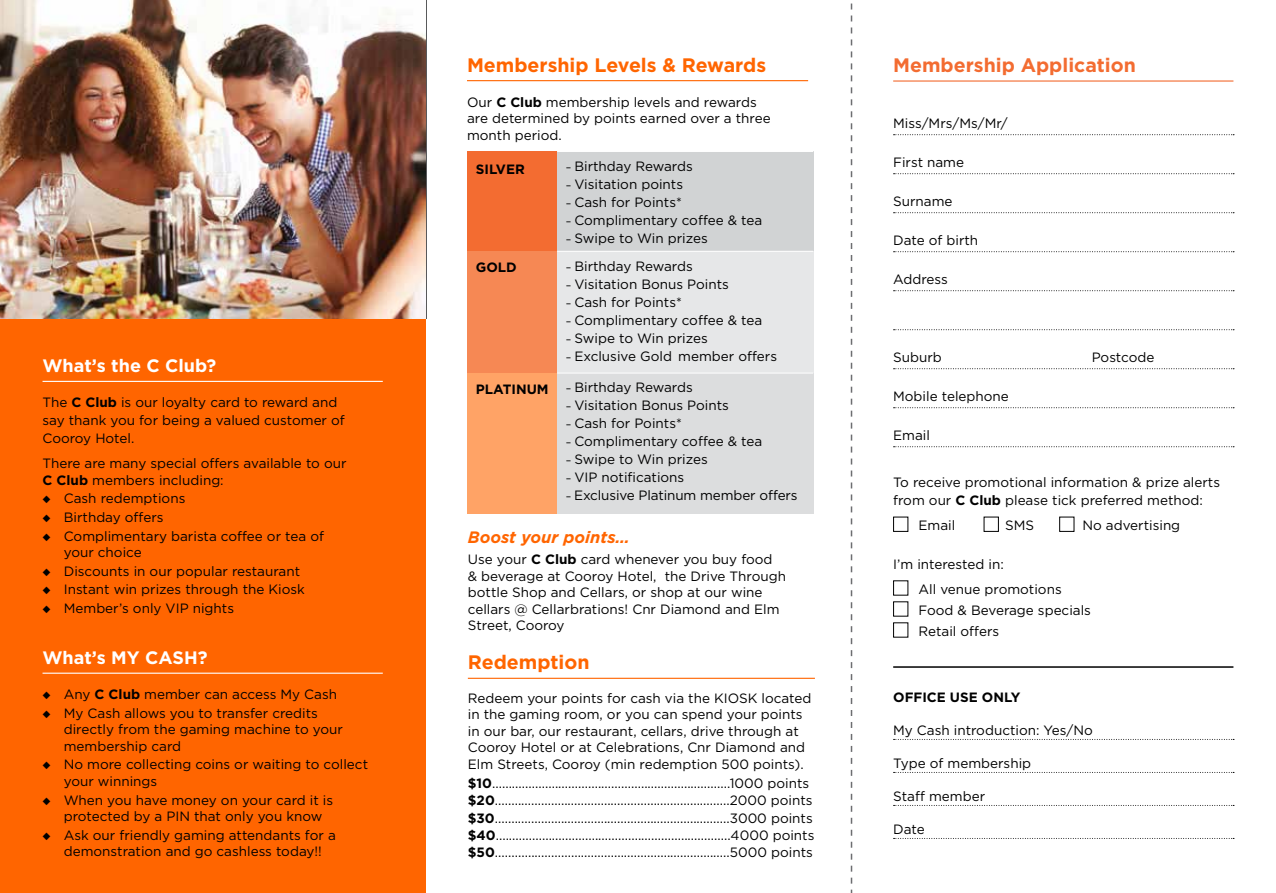
<style>
.page{position:relative;width:1276px;height:893px;background:#fff}
.page>*{position:absolute;margin:0;border:0;box-sizing:border-box;transform-origin:0 0}
.t1{font:700 19.5px "Gotham";color:#ff6500}
.t2{font:700 19.5px "Gotham";color:#f36c31}
.t3{font:700 18px "Gotham";color:#fff}
.t4{font:italic 700 16.5px "Gotham";color:#ff6500}
.t5{font:13.5px/16.5px "Gotham";color:#000}
.t6{font:700 13.5px "Gotham";color:#000}
.s1{font-weight:700}
.s2{font-size:10.5px}
</style>
<div class="page">
<div style="left:0;top:0;width:425px;height:893px;background:#ff6500"></div>
<hr style="left:893px;top:80px;width:340px;height:2px;background:#f36c31">
<svg style="left:893px;top:134px;width:341px;height:1px"></svg>
<svg style="left:893px;top:173px;width:341px;height:1px"></svg>
<svg style="left:893px;top:212px;width:341px;height:1px"></svg>
<svg style="left:893px;top:251px;width:341px;height:1px"></svg>
<svg style="left:893px;top:290px;width:341px;height:1px"></svg>
<svg style="left:893px;top:329px;width:341px;height:1px"></svg>
<svg style="left:893px;top:368px;width:341px;height:1px"></svg>
<svg style="left:893px;top:407px;width:341px;height:1px"></svg>
<svg style="left:893px;top:446px;width:341px;height:1px"></svg>
<div style="left:893px;top:517px;width:15px;height:15px;border:1px solid #000"></div>
<div style="left:1059px;top:517px;width:15px;height:15px;border:1px solid #000"></div>
<div style="left:893px;top:580px;width:15px;height:15px;border:1px solid #000"></div>
<div style="left:893px;top:601px;width:15px;height:15px;border:1px solid #000"></div>
<div style="left:893px;top:622px;width:15px;height:15px;border:1px solid #000"></div>
<hr style="left:893px;top:666px;width:340px;height:2px;background:#000">
<svg style="left:893px;top:739px;width:341px;height:1px"></svg>
<svg style="left:893px;top:772px;width:341px;height:1px"></svg>
<svg style="left:893px;top:805px;width:341px;height:1px"></svg>
<svg style="left:893px;top:838px;width:341px;height:1px"></svg>
<svg style="left:850px;top:3px;width:2px;height:890px"></svg>
<hr style="left:43px;top:381px;width:340px;height:1px;background:#fff">
<hr style="left:43px;top:673px;width:340px;height:1px;background:#fff">
<hr style="left:467px;top:80px;width:341px;height:1px;background:#ff6500">
<div style="left:467px;top:151px;width:90px;height:100px;background:#f36c31"></div>
<div style="left:557px;top:151px;width:256px;height:100px;background:#d1d3d4"></div>
<div style="left:467px;top:251px;width:90px;height:122px;background:#f68854"></div>
<div style="left:557px;top:251px;width:256px;height:122px;background:#e6e7e8"></div>
<div style="left:467px;top:373px;width:90px;height:141px;background:#ffa366"></div>
<div style="left:557px;top:373px;width:256px;height:141px;background:#dcddde"></div>
<hr style="left:557px;top:151px;width:256px;height:1px;background:#fff">
<hr style="left:557px;top:251px;width:256px;height:1px;background:#fff">
<hr style="left:557px;top:373px;width:256px;height:1px;background:#fff">
<img style="left:0;top:0;width:426px;height:319px">
<hr style="left:468px;top:678px;width:347px;height:1px;background:#ff6500">
<h2 class="t3" style="left:43px;top:354px;width:175px">What’s the C Club?</h2>
<p class="t5" style="left:43px;top:393px;width:304px;line-height:18px">The <span class="s1">C Club</span> is our loyalty card to reward and say thank you for being a valued customer of<br>Cooroy Hotel.</p>
<p class="t5" style="left:43px;top:455px;width:305px">There are many special offers available to our<br><span class="s1">C Club</span> members including:</p>
<p class="t5" style="left:43px;top:490px;width:144px">◆ Cash redemptions</p>
<p class="t5" style="left:43px;top:509px;width:123px">◆ Birthday offers</p>
<p class="t5" style="left:64px;top:527px;width:262px;text-indent:-21px">◆ Complimentary barista coffee or tea of your choice</p>
<p class="t5" style="left:43px;top:562px;width:259px">◆ Discounts in our popular restaurant</p>
<p class="t5" style="left:43px;top:581px;width:264px">◆ Instant win prizes through the Kiosk</p>
<p class="t5" style="left:43px;top:600px;width:193px">◆ Member’s only VIP nights</p>
<h2 class="t3" style="left:43px;top:646px;width:166px">What’s MY CASH?</h2>
<p class="t5" style="left:43px;top:686px;width:296px">◆ Any <span class="s1">C Club</span> member can access My Cash</p>
<p class="t5" style="left:64px;top:704px;width:281px;text-indent:-21px">◆ My Cash allows you to transfer credits directly from the gaming machine to your membership card</p>
<p class="t5" style="left:64px;top:756px;width:306px;text-indent:-21px">◆ No more collecting coins or waiting to collect your winnings</p>
<p class="t5" style="left:64px;top:791px;width:271px;text-indent:-21px">◆ When you have money on your card it is protected by a PIN that only you know</p>
<p class="t5" style="left:43px;top:826px;width:295px;text-align:center">◆ Ask our friendly gaming attendants for a demonstration and go cashless today!!</p>
<h1 class="t1" style="left:467px;top:52px;width:301px">Membership Levels &amp; Rewards</h1>
<p class="t5" style="left:467px;top:93px;width:305px">Our <span class="s1">C Club</span> membership levels and rewards are determined by points earned over a three month period.</p>
<p class="t6" style="left:476px;top:160px;width:50px">SILVER</p>
<p class="t5" style="left:566px;top:157px;width:129px"><span class="s2">–</span> Birthday Rewards</p>
<p class="t5" style="left:566px;top:175px;width:119px"><span class="s2">–</span> Visitation points</p>
<p class="t5" style="left:566px;top:193px;width:118px"><span class="s2">–</span> Cash for Points*</p>
<p class="t5" style="left:566px;top:211px;width:198px"><span class="s2">–</span> Complimentary coffee &amp; tea</p>
<p class="t5" style="left:566px;top:229px;width:144px"><span class="s2">–</span> Swipe to Win prizes</p>
<p class="t6" style="left:476px;top:258px;width:42px">GOLD</p>
<p class="t5" style="left:566px;top:257px;width:129px"><span class="s2">–</span> Birthday Rewards</p>
<p class="t5" style="left:566px;top:275px;width:165px"><span class="s2">–</span> Visitation Bonus Points</p>
<p class="t5" style="left:566px;top:293px;width:118px"><span class="s2">–</span> Cash for Points*</p>
<p class="t5" style="left:566px;top:311px;width:198px"><span class="s2">–</span> Complimentary coffee &amp; tea</p>
<p class="t5" style="left:566px;top:329px;width:144px"><span class="s2">–</span> Swipe to Win prizes</p>
<p class="t5" style="left:566px;top:347px;width:213px"><span class="s2">–</span> Exclusive Gold member offers</p>
<p class="t6" style="left:476px;top:380px;width:74px">PLATINUM</p>
<p class="t5" style="left:566px;top:379px;width:129px"><span class="s2">–</span> Birthday Rewards</p>
<p class="t5" style="left:566px;top:397px;width:165px"><span class="s2">–</span> Visitation Bonus Points</p>
<p class="t5" style="left:566px;top:415px;width:118px"><span class="s2">–</span> Cash for Points*</p>
<p class="t5" style="left:566px;top:433px;width:198px"><span class="s2">–</span> Complimentary coffee &amp; tea</p>
<p class="t5" style="left:566px;top:451px;width:144px"><span class="s2">–</span> Swipe to Win prizes</p>
<p class="t5" style="left:566px;top:469px;width:120px"><span class="s2">–</span> VIP notifications</p>
<p class="t5" style="left:566px;top:487px;width:233px"><span class="s2">–</span> Exclusive Platinum member offers</p>
<p class="t4" style="left:468px;top:528px;width:164px">Boost your points…</p>
<p class="t5" style="left:468px;top:551px;width:320px">Use your <span class="s1">C Club</span> card whenever you buy food<br>&amp; beverage at Cooroy Hotel, the Drive Through bottle Shop and Cellars, or shop at our wine cellars @ Cellarbrations! Cnr Diamond and Elm Street, Cooroy</p>
<h1 class="t1" style="left:468px;top:649px;width:123px">Redemption</h1>
<p class="t5" style="left:468px;top:689px;width:345px">Redeem your points for cash via the KIOSK located in the gaming room, or you can spend your points in our bar, our restaurant, cellars, drive through at Cooroy Hotel or at Celebrations, Cnr Diamond and Elm Streets, Cooroy (min redemption 500 points).</p>
<p class="t5" style="left:468px;top:774px;width:348px;line-height:17.2px"><span class="s1">$10</span>........................................................................1000 points <span class="s1">$20</span>.......................................................................2000 points <span class="s1">$30</span>.......................................................................3000 points <span class="s1">$40</span>.......................................................................4000 points <span class="s1">$50</span>.......................................................................5000 points</p>
<h1 class="t2" style="left:893px;top:52px;width:244px">Membership Application</h1>
<p class="t5" style="left:893px;top:115px;width:116px">Miss/Mrs/Ms/Mr/</p>
<p class="t5" style="left:893px;top:154px;width:72px">First name</p>
<p class="t5" style="left:893px;top:193px;width:61px">Surname</p>
<p class="t5" style="left:893px;top:232px;width:87px">Date of birth</p>
<p class="t5" style="left:893px;top:271px;width:56px">Address</p>
<p class="t5" style="left:893px;top:349px;width:50px">Suburb</p>
<p class="t5" style="left:1091px;top:349px;width:64px">Postcode</p>
<p class="t5" style="left:893px;top:388px;width:117px">Mobile telephone</p>
<p class="t5" style="left:893px;top:427px;width:38px">Email</p>
<p class="t5" style="left:893px;top:473px;width:328px;line-height:18px">To receive promotional information &amp; prize alerts from our <span class="s1">C Club</span> please tick preferred method:</p>
<p class="t5" style="left:918px;top:517px;width:38px">Email</p>
<p class="t5" style="left:1005px;top:517px;width:30px">SMS</p>
<p class="t5" style="left:1082px;top:517px;width:99px">No advertising</p>
<p class="t5" style="left:918px;top:551px;width:145px;line-height:25.5px;text-indent:-25px">I’m interested in:<br>All venue promotions</p>
<p class="t5" style="left:918px;top:599px;width:174px;line-height:21px">Food &amp; Beverage specials<br>Retail offers</p>
<p class="t6" style="left:893px;top:688px;width:129px">OFFICE USE ONLY</p>
<p class="t5" style="left:893px;top:721px;width:201px">My Cash introduction: Yes/No</p>
<p class="t5" style="left:893px;top:754px;width:139px">Type of membership</p>
<p class="t5" style="left:893px;top:787px;width:93px">Staff member</p>
<p class="t5" style="left:893px;top:820px;width:33px">Date</p>
</div>
